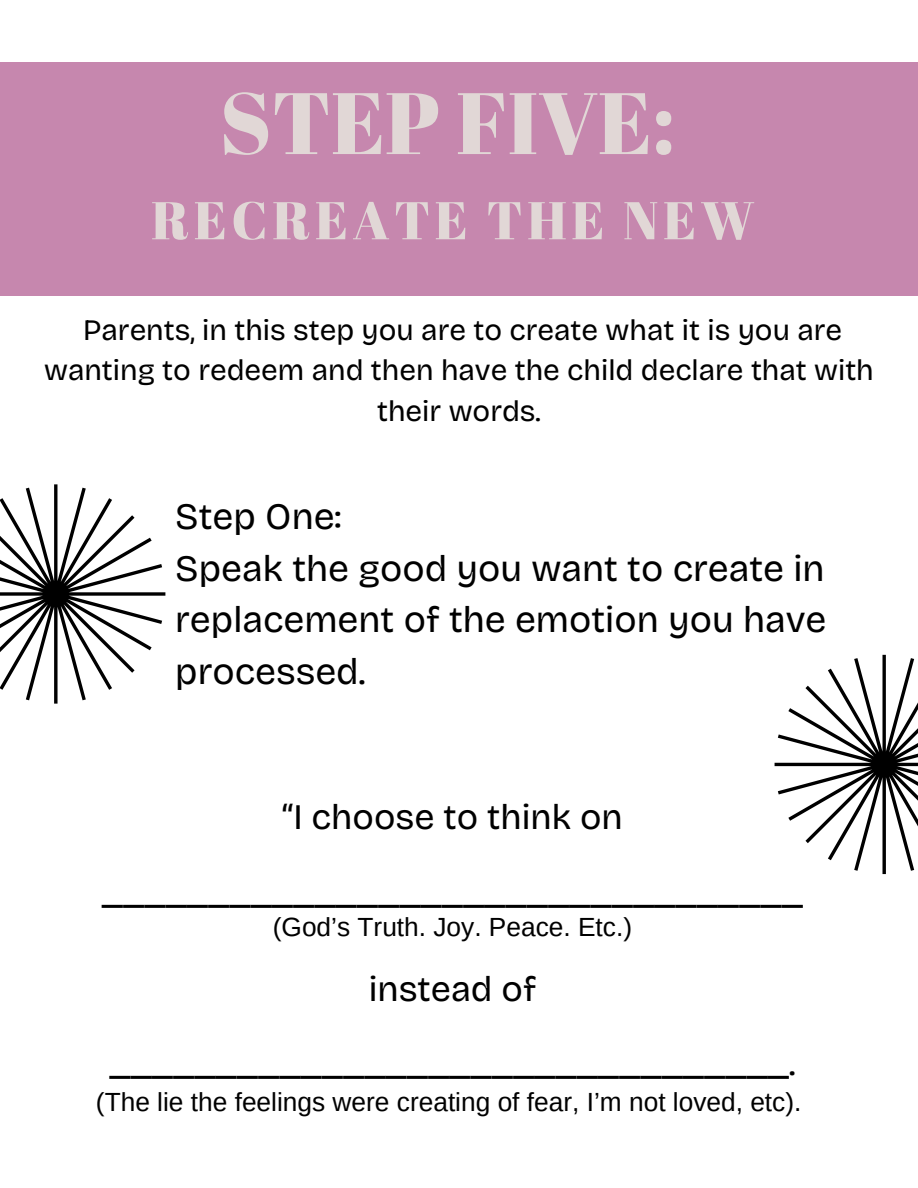
<style>
.page{position:relative;width:918px;height:1188px;background:#fff}
.page>*{position:absolute;margin:0;border:0;box-sizing:border-box;transform-origin:0 0}
.t1{font:87px "Abril Fatface";color:#e1d7d6}
.t2{font:52.95px "Abril Fatface";letter-spacing:.085em;color:#e1d7d6}
.t3{font:37.35px/51.8px "Bricolage Grotesque";color:#000}
.t4{font:36px/75px "Bricolage Grotesque";color:#000;text-align:center}
.t5{font:29.7px/40.5px "Bricolage Grotesque";color:#000;text-align:center}
.t6{font:26.25px "Arimo";color:#000}
</style>
<div class="page">
<svg style="left:775px;top:655px;width:143px;height:219px"></svg>
<svg style="left:0;top:484px;width:165px;height:220px"></svg>
<div style="left:0;top:62px;width:918px;height:234px;background:#c687ae"></div>
<h1 class="t1" style="left:220px;top:62px;width:457px">STEP FIVE:</h1>
<h1 class="t2" style="left:151px;top:183px;width:605px">RECREATE THE NEW</h1>
<p class="t5" style="left:44px;top:310px;width:831px">Parents, in this step you are to create what it is you are wanting to redeem and then have the child declare that with their words.</p>
<h3 class="t3" style="left:175px;top:491px;width:653px">Step One:<br>Speak the good you want to create in replacement of the emotion you have processed.</h3>
<h2 class="t4" style="left:102px;top:779px;width:702px">“I choose to think on _________________________________</h2>
<h2 class="t6" style="left:273px;top:913px;width:361px">(God’s Truth. Joy. Peace. Etc.)</h2>
<p class="t4" style="left:109px;top:951px;width:688px">instead of ________________________________.</p>
<h2 class="t6" style="left:96px;top:1087px;width:707px">(The lie the feelings were creating of fear, I’m not loved, etc).</h2>
</div>
